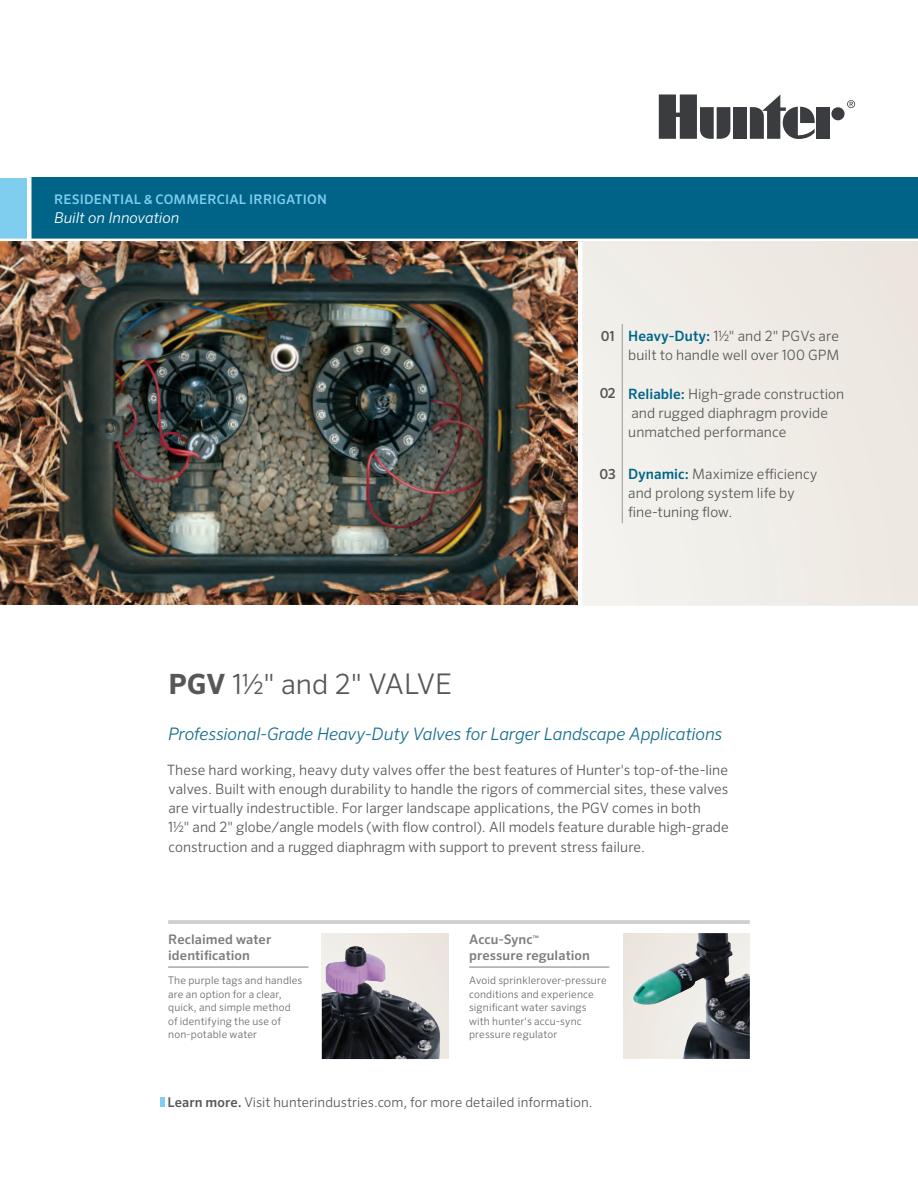
<style>
.page{position:relative;width:918px;height:1188px;background:#fff}
.page>*{position:absolute;margin:0;border:0;box-sizing:border-box;transform-origin:0 0}
.t1{font:300 27.9px "Sero Pro";color:#565855}
.t2{font:italic 300 17.25px "Sero Pro";letter-spacing:-.01em;color:#166d90}
.t3{font:italic 300 15px "Sero Pro";color:#fff}
.t4{font:300 14.25px/19px "Sero Pro";color:#565855}
.t5{font:300 13.5px "Sero Pro";letter-spacing:.005em;color:#565855}
.t6{font:500 13.2px/16.5px "Sero Pro";letter-spacing:.01em;color:#7d7c79}
.t7{font:500 13.2px "Sero Pro";letter-spacing:.015em;color:#7fceef}
.t8{font:300 10.5px/13.5px "Sero Pro";letter-spacing:.015em;color:#6a6965}
.s1{font-weight:500;font-size:13.8px}
.s2{font-weight:500;color:#006489}
.s3{font-weight:700}
.s4{font-size:28.5px}
.s5{font-weight:500}
</style>
<div class="page">
<div style="left:29px;top:178px;width:889px;height:61px;background:#006489"></div>
<div style="left:0;top:178px;width:29px;height:61px;background:#7fceef"></div>
<svg style="left:847px;top:100px;width:8px;height:8px"></svg>
<div style="left:733px;top:107px;width:14px;height:32px;background:#3a3c3f"></div>
<div style="left:831px;top:107px;width:14px;height:13px;background:#3a3c3f;border-radius:50%"></div>
<div style="left:817px;top:107px;width:13px;height:32px;background:#3a3c3f"></div>
<svg style="left:750px;top:95px;width:65px;height:44px"></svg>
<svg style="left:659px;top:95px;width:71px;height:44px"></svg>
<svg style="left:0;top:241px;width:918px;height:1px"></svg>
<div style="left:27px;top:177px;width:5px;height:65px;background:#fff"></div>
<div style="left:550px;top:242px;width:368px;height:363px;background:#f0ece7"></div>
<hr style="left:578px;top:242px;width:4px;height:366px;background:#fff">
<hr style="left:160px;top:1097px;width:4px;height:10px;background:#7fceef">
<hr style="left:622px;top:324px;width:1px;height:58px;background:#9b9896">
<hr style="left:622px;top:382px;width:1px;height:80px;background:#9b9896">
<hr style="left:622px;top:462px;width:1px;height:61px;background:#9b9896">
<img style="left:0;top:242px;width:578px;height:363px">
<div style="left:322px;top:933px;width:126px;height:126px;background:#ede8e1"></div>
<hr style="left:168px;top:920px;width:582px;height:4px;background:#d0cecc">
<hr style="left:469px;top:967px;width:140px;height:1px;background:#7d7c79">
<hr style="left:168px;top:967px;width:141px;height:1px;background:#7d7c79">
<div style="left:624px;top:933px;width:126px;height:126px;background:#ece7df"></div>
<img style="left:322px;top:946px;width:118px;height:113px">
<img style="left:633px;top:933px;width:117px;height:126px">
<p class="t7" style="left:54px;top:191px;width:274px">RESIDENTIAL &amp; COMMERCIAL IRRIGATION</p>
<p class="t3" style="left:54px;top:208px;width:127px">Built on Innovation</p>
<p class="t4" style="left:601px;top:326px;width:240px;text-align:right"><span class="s1">01</span> <span class="s2">Heavy-Duty:</span> 1½" and 2" PGVs are built to handle well over 100 GPM</p>
<p class="t4" style="left:628px;top:384px;width:218px;text-indent:-28px"><span class="s1">02</span> <span class="s2">Reliable:</span> High-grade construction and rugged diaphragm provide unmatched performance</p>
<p class="t4" style="left:628px;top:464px;width:191px;text-indent:-29px"><span class="s1">03</span> <span class="s2">Dynamic:</span> Maximize efficiency and prolong system life by fine-tuning flow.</p>
<h1 class="t1" style="left:168px;top:667px;width:285px"><span class="s3">PGV</span> 1½" and 2" <span class="s4">Valve</span></h1>
<p class="t2" style="left:168px;top:723px;width:556px">Professional-Grade Heavy-Duty Valves for Larger Landscape Applications</p>
<p class="t4" style="left:167px;top:760px;width:563px">These hard working, heavy duty valves offer the best features of Hunter's top-of-the-line valves. Built with enough durability to handle the rigors of commercial sites, these valves are virtually indestructible. For larger landscape applications, the PGV comes in both<br>1½" and 2" globe/angle models (with flow control). All models feature durable high-grade construction and a rugged diaphragm with support to prevent stress failure.</p>
<p class="t6" style="left:168px;top:931px;width:105px">Reclaimed water identification</p>
<p class="t8" style="left:168px;top:974px;width:136px">The purple tags and handles are an option for a clear, quick, and simple method of identifying the use of non-potable water</p>
<p class="t6" style="left:469px;top:931px;width:122px">Accu-Sync<sup>™ </sup>pressure regulation</p>
<p class="t8" style="left:469px;top:974px;width:139px">Avoid sprinklerover-pressure conditions and experience significant water savings with hunter's accu-sync pressure regulator</p>
<p class="t5" style="left:167px;top:1094px;width:427px"><span class="s5">Learn more.</span> Visit hunterindustries.com, for more detailed information.</p>
</div>
